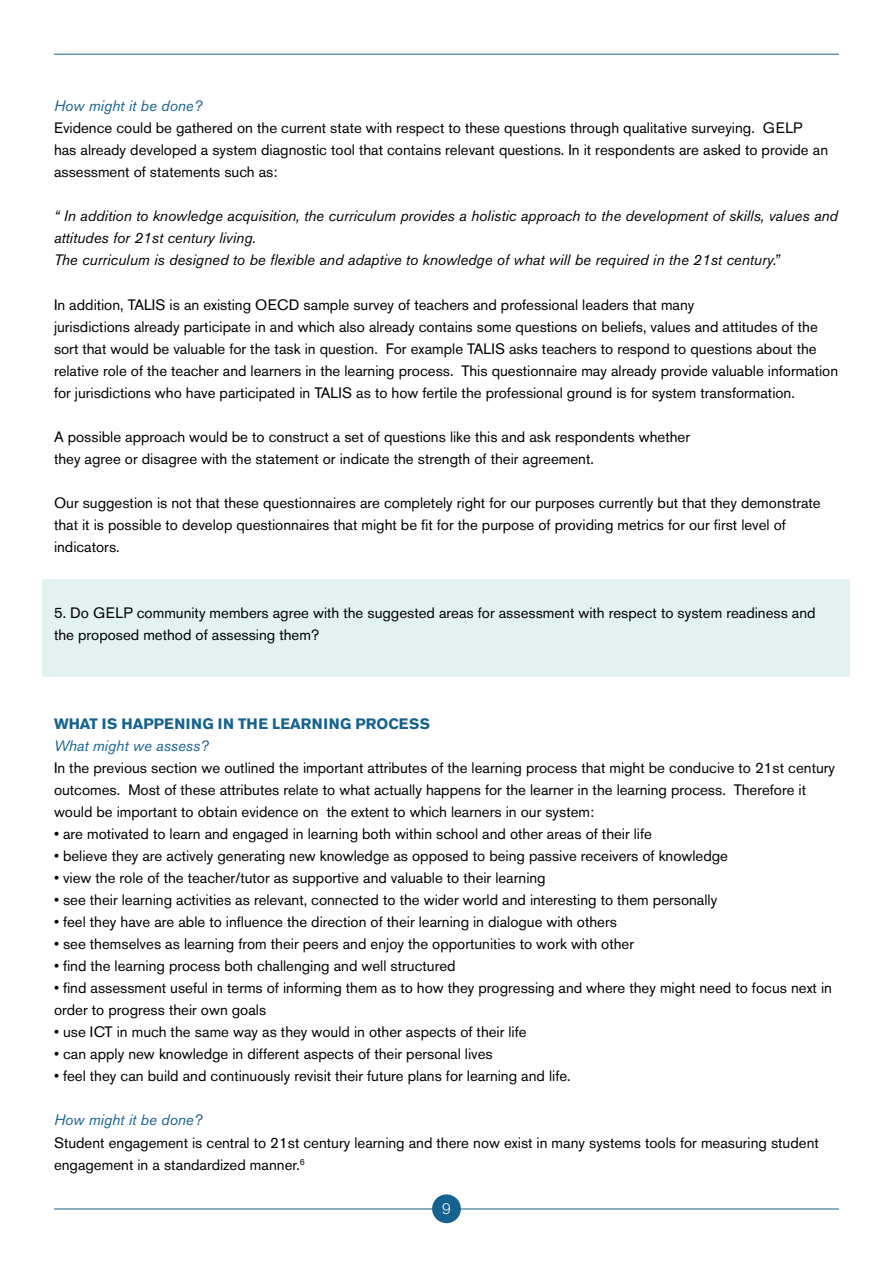
<style>
.page{position:relative;width:893px;height:1263px;background:#fff}
.page>*{position:absolute;margin:0;border:0;box-sizing:border-box;transform-origin:0 0}
.t1{font:15px/22px "Akzidenz Grotesk BE";color:#000}
.t2{font:italic 15px/22px "Akzidenz Grotesk BE";color:#000}
.t3{font:italic 15px "Akzidenz Grotesk BE";color:#15628e}
.t4{font:700 15px "Akzidenz Grotesk BE";letter-spacing:.01em;color:#15628e}
.t5{font:300 15px "Akzidenz Grotesk BE";color:#fff}
</style>
<div class="page">
<hr style="left:54px;top:1209px;width:785px;height:1px;background:#15628e">
<hr style="left:54px;top:54px;width:785px;height:1px;background:#15628e">
<div style="left:42px;top:579px;width:808px;height:98px;background:#e1f2f1"></div>
<div style="left:432px;top:1194px;width:29px;height:29px;background:#15628e;border-radius:50%"></div>
<p class="t3" style="left:54px;top:97px;width:149px">How might it be done?</p>
<p class="t1" style="left:54px;top:117px;width:776px">Evidence could be gathered on the current state with respect to these questions through qualitative surveying. GELP has already developed a system diagnostic tool that contains relevant questions. In it respondents are asked to provide an assessment of statements such as:</p>
<p class="t2" style="left:54px;top:205px;width:785px">“ In addition to knowledge acquisition, the curriculum provides a holistic approach to the development of skills, values and attitudes for 21st century living.</p>
<p class="t2" style="left:54px;top:249px;width:727px">The curriculum is designed to be flexible and adaptive to knowledge of what will be required in the 21st century.”</p>
<p class="t1" style="left:54px;top:293px;width:642px">In addition, TALIS is an existing OECD sample survey of teachers and professional leaders that many</p>
<p class="t1" style="left:54px;top:315px;width:786px">jurisdictions already participate in and which also already contains some questions on beliefs, values and attitudes of the sort that would be valuable for the task in question. For example TALIS asks teachers to respond to questions about the relative role of the teacher and learners in the learning process. This questionnaire may already provide valuable information for jurisdictions who have participated in TALIS as to how fertile the professional ground is for system transformation.</p>
<p class="t1" style="left:54px;top:426px;width:638px">A possible approach would be to construct a set of questions like this and ask respondents whether</p>
<p class="t1" style="left:54px;top:448px;width:541px">they agree or disagree with the statement or indicate the strength of their agreement.</p>
<p class="t1" style="left:54px;top:492px;width:768px">Our suggestion is not that these questionnaires are completely right for our purposes currently but that they demonstrate that it is possible to develop questionnaires that might be fit for the purpose of providing metrics for our first level of indicators.</p>
<p class="t1" style="left:54px;top:602px;width:763px">5. Do GELP community members agree with the suggested areas for assessment with respect to system readiness and the proposed method of assessing them?</p>
<p class="t4" style="left:54px;top:715px;width:378px">WHAT IS HAPPENING IN THE LEARNING PROCESS</p>
<p class="t3" style="left:54px;top:736px;width:156px">What might we assess?</p>
<p class="t1" style="left:54px;top:756px;width:783px">In the previous section we outlined the important attributes of the learning process that might be conducive to 21st century outcomes. Most of these attributes relate to what actually happens for the learner in the learning process. Therefore it would be important to obtain evidence on the extent to which learners in our system:</p>
<p class="t1" style="left:54px;top:822px;width:599px">• are motivated to learn and engaged in learning both within school and other areas of their life</p>
<p class="t1" style="left:54px;top:845px;width:676px">• believe they are actively generating new knowledge as opposed to being passive receivers of knowledge</p>
<p class="t1" style="left:54px;top:867px;width:493px">• view the role of the teacher/tutor as supportive and valuable to their learning</p>
<p class="t1" style="left:54px;top:889px;width:665px">• see their learning activities as relevant, connected to the wider world and interesting to them personally</p>
<p class="t1" style="left:54px;top:911px;width:564px">• feel they have are able to influence the direction of their learning in dialogue with others</p>
<p class="t1" style="left:54px;top:933px;width:582px">• see themselves as learning from their peers and enjoy the opportunities to work with other</p>
<p class="t1" style="left:54px;top:955px;width:403px">• find the learning process both challenging and well structured</p>
<p class="t1" style="left:54px;top:977px;width:779px">• find assessment useful in terms of informing them as to how they progressing and where they might need to focus next in order to progress their own goals</p>
<p class="t1" style="left:54px;top:1021px;width:474px">• use ICT in much the same way as they would in other aspects of their life</p>
<p class="t1" style="left:54px;top:1043px;width:440px">• can apply new knowledge in different aspects of their personal lives</p>
<p class="t1" style="left:54px;top:1065px;width:518px">• feel they can build and continuously revisit their future plans for learning and life.</p>
<p class="t3" style="left:54px;top:1111px;width:149px">How might it be done?</p>
<p class="t1" style="left:54px;top:1131px;width:766px">Student engagement is central to 21st century learning and there now exist in many systems tools for measuring student engagement in a standardized manner.<sup>6</sup></p>
<p class="t5" style="left:442px;top:1200px;width:10px">9</p>
</div>
